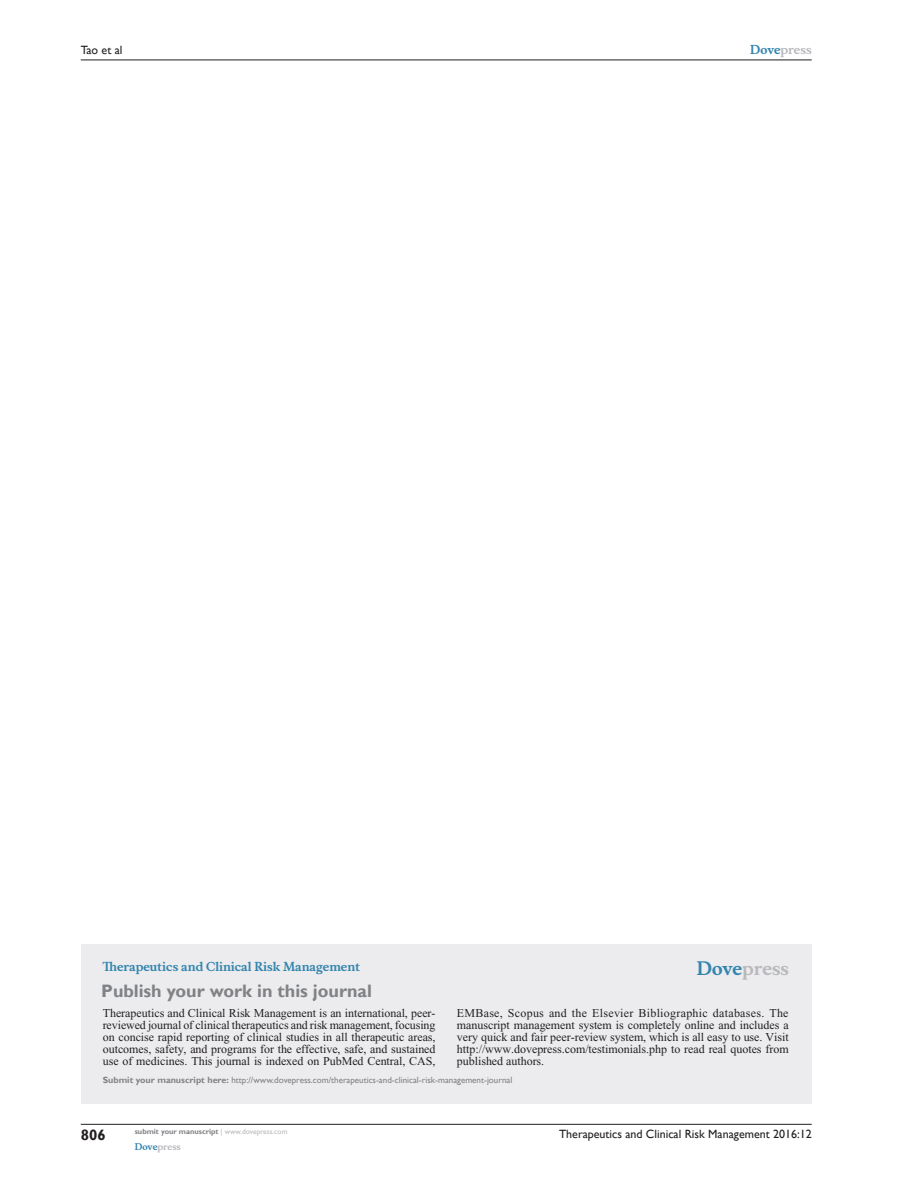
<style>
.page{position:relative;width:918px;height:1188px;background:#fff}
.page>*{position:absolute;margin:0;border:0;box-sizing:border-box;transform-origin:0 0}
.PromBx-H1{font:700 18px "Gill Sans";color:#808285}
.PromBx-Brand{font:700 18px "Musee";color:#b8b9bc}
.t1{font:700 15px "Gill Sans";color:#231f20}
.PromBx-Tx{font:12px/12px "Times New Roman";letter-spacing:-.005em;color:#231f20;text-align:justify}
.t2{font:12px "Gill Sans";color:#231f20}
.PromBx-JrnlName{font:700 12px "Musee";color:#3485ae}
.t3{font:700 12px "Musee";color:#b8b9bc}
.PromBx-SubmitMssWebA{font:9px "Gill Sans";color:#808285}
.t4{font:700 9px "Musee";color:#b8b9bc}
.t5{font:700 7.5px "Gill Sans";color:#808285}
.s1{color:#3485ae}
.s2{font-weight:700}
.s3{font-weight:400;color:#b8b9bc}
</style>
<div class="page">
<div style="left:81px;top:944px;width:731px;height:159px;background:#ececee"></div>
<hr style="left:81px;top:1124px;width:731px;height:1px;background:#231f20">
<hr style="left:81px;top:60px;width:731px;height:1px;background:#231f20">
<p class="t2" style="left:81px;top:43px;width:43px">Tao et al</p>
<p class="t3" style="left:750px;top:43px;width:63px"><span class="s1">Dove</span>press</p>
<p class="PromBx-JrnlName" style="left:103px;top:959px;width:259px">Therapeutics and Clinical Risk Management</p>
<p class="PromBx-H1" style="left:101px;top:980px;width:272px">Publish your work in this journal</p>
<p class="PromBx-Brand" style="left:697px;top:958px;width:94px"><span class="s1">Dove</span>press</p>
<p class="PromBx-Tx" style="left:103px;top:1007px;width:334px">Therapeutics and Clinical Risk Management is an international, peer&shy;reviewed journal of clinical therapeutics and risk management, focusing on concise rapid reporting of clinical studies in all therapeutic areas, outcomes, safety, and programs for the effective, safe, and sustained use of medicines. This journal is indexed on PubMed Central, CAS,</p>
<p class="PromBx-Tx" style="left:457px;top:1007px;width:333px">EMBase, Scopus and the Elsevier Bibliographic databases. The manuscript management system is completely online and includes a very quick and fair peer-review system, which is all easy to use. Visit http://www.dovepress.com/testimonials.php to read real quotes from published authors.</p>
<p class="PromBx-SubmitMssWebA" style="left:103px;top:1075px;width:411px"><span class="s2">Submit your manuscript here:</span> http://www.dovepress.com/therapeutics-and-clinical-risk-management-journal</p>
<p class="t1" style="left:81px;top:1126px;width:26px">806</p>
<p class="t5" style="left:135px;top:1127px;width:154px">submit your manuscript <span class="s3">| www.dovepress.com</span></p>
<p class="t4" style="left:135px;top:1141px;width:48px"><span class="s1">Dove</span>press</p>
<p class="t2" style="left:559px;top:1127px;width:254px">Therapeutics and Clinical Risk Management 2016:12</p>
</div>
